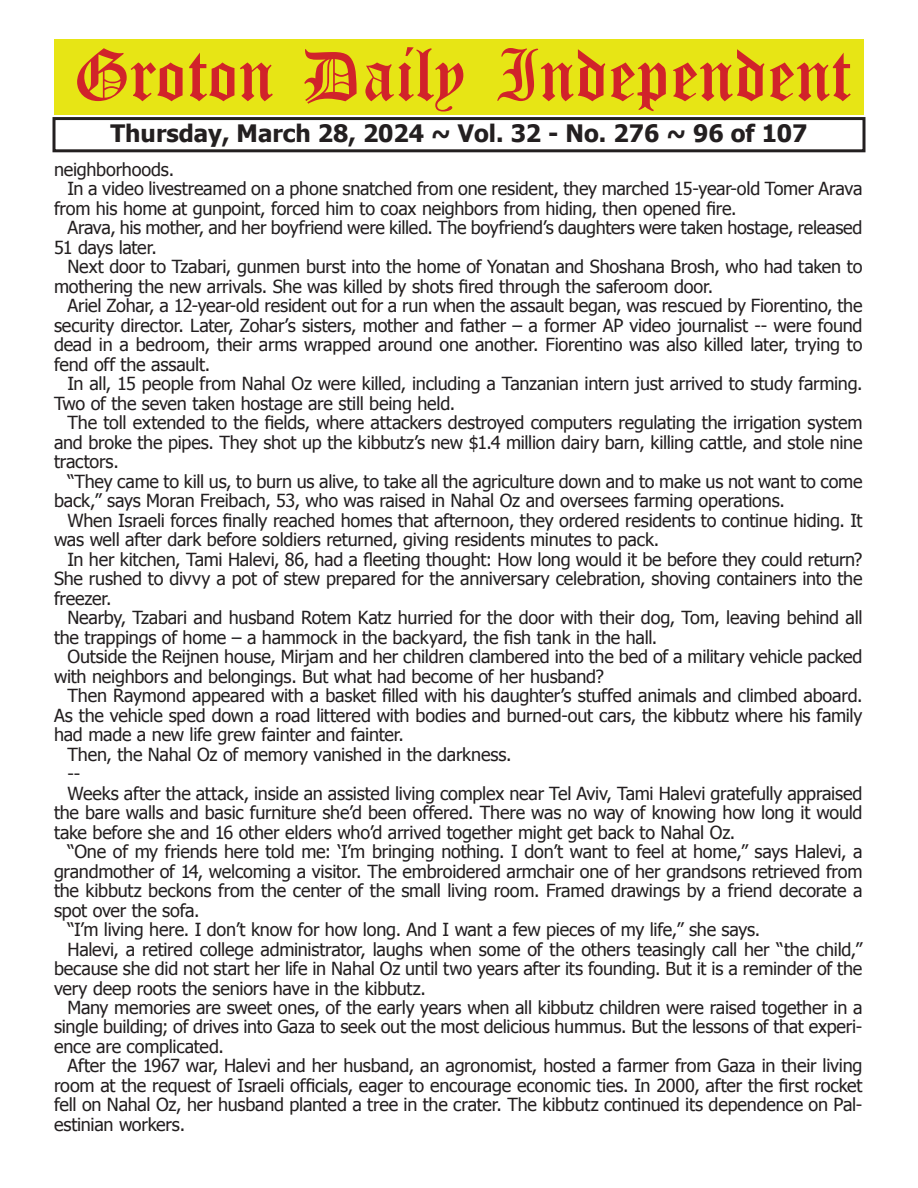
<style>
.page{position:relative;width:918px;height:1188px;background:#fff}
.page>*{position:absolute;margin:0;border:0;box-sizing:border-box;transform-origin:0 0}
.t1{font:54px "Old English Five";color:#d1232a}
.t2{font:700 24px "Tahoma";color:#231f20}
.t3{font:18px "Tahoma";letter-spacing:-.01em;color:#231f20}
</style>
<div class="page">
<div style="left:52px;top:117px;width:814px;height:35px;border:3px solid #231f20"></div>
<div style="left:54px;top:40px;width:810px;height:75px;background:#e7e515"></div>
<h1 class="t1" style="left:73px;top:50px;width:779px">Groton Daily Independent</h1>
<h2 class="t2" style="left:111px;top:116px;width:698px">Thursday, March 28, 2024 ~ Vol. 32 - No. 276 ~ 96 of 107</h2>
<p class="t3" style="left:54px;top:157px;width:122px">neighborhoods.</p>
<p class="t3" style="left:68px;top:177px;width:797px">In a video livestreamed on a phone snatched from one resident, they marched 15-year-old Tomer Arava</p>
<p class="t3" style="left:54px;top:196px;width:684px">from his home at gunpoint, forced him to coax neighbors from hiding, then opened fire.</p>
<p class="t3" style="left:68px;top:216px;width:796px">Arava, his mother, and her boyfriend were killed. The boyfriend’s daughters were taken hostage, released</p>
<p class="t3" style="left:54px;top:235px;width:104px">51 days later.</p>
<p class="t3" style="left:68px;top:255px;width:797px">Next door to Tzabari, gunmen burst into the home of Yonatan and Shoshana Brosh, who had taken to</p>
<p class="t3" style="left:54px;top:274px;width:661px">mothering the new arrivals. She was killed by shots fired through the saferoom door.</p>
<p class="t3" style="left:68px;top:294px;width:797px">Ariel Zohar, a 12-year-old resident out for a run when the assault began, was rescued by Fiorentino, the</p>
<p class="t3" style="left:54px;top:313px;width:810px">security director. Later, Zohar’s sisters, mother and father – a former AP video journalist -- were found</p>
<p class="t3" style="left:54px;top:333px;width:810px">dead in a bedroom, their arms wrapped around one another. Fiorentino was also killed later, trying to</p>
<p class="t3" style="left:54px;top:352px;width:158px">fend off the assault.</p>
<p class="t3" style="left:68px;top:372px;width:797px">In all, 15 people from Nahal Oz were killed, including a Tanzanian intern just arrived to study farming.</p>
<p class="t3" style="left:54px;top:391px;width:403px">Two of the seven taken hostage are still being held.</p>
<p class="t3" style="left:68px;top:411px;width:796px">The toll extended to the fields, where attackers destroyed computers regulating the irrigation system</p>
<p class="t3" style="left:54px;top:430px;width:810px">and broke the pipes. They shot up the kibbutz’s new $1.4 million dairy barn, killing cattle, and stole nine</p>
<p class="t3" style="left:54px;top:450px;width:66px">tractors.</p>
<p class="t3" style="left:68px;top:469px;width:797px">“They came to kill us, to burn us alive, to take all the agriculture down and to make us not want to come</p>
<p class="t3" style="left:54px;top:489px;width:732px">back,” says Moran Freibach, 53, who was raised in Nahal Oz and oversees farming operations.</p>
<p class="t3" style="left:68px;top:508px;width:796px">When Israeli forces finally reached homes that afternoon, they ordered residents to continue hiding. It</p>
<p class="t3" style="left:54px;top:528px;width:607px">was well after dark before soldiers returned, giving residents minutes to pack.</p>
<p class="t3" style="left:68px;top:547px;width:797px">In her kitchen, Tami Halevi, 86, had a fleeting thought: How long would it be before they could return?</p>
<p class="t3" style="left:54px;top:567px;width:810px">She rushed to divvy a pot of stew prepared for the anniversary celebration, shoving containers into the</p>
<p class="t3" style="left:54px;top:586px;width:59px">freezer.</p>
<p class="t3" style="left:68px;top:606px;width:797px">Nearby, Tzabari and husband Rotem Katz hurried for the door with their dog, Tom, leaving behind all</p>
<p class="t3" style="left:54px;top:625px;width:605px">the trappings of home – a hammock in the backyard, the fish tank in the hall.</p>
<p class="t3" style="left:68px;top:645px;width:797px">Outside the Reijnen house, Mirjam and her children clambered into the bed of a military vehicle packed</p>
<p class="t3" style="left:54px;top:664px;width:552px">with neighbors and belongings. But what had become of her husband?</p>
<p class="t3" style="left:68px;top:683px;width:797px">Then Raymond appeared with a basket filled with his daughter’s stuffed animals and climbed aboard.</p>
<p class="t3" style="left:54px;top:703px;width:810px">As the vehicle sped down a road littered with bodies and burned-out cars, the kibbutz where his family</p>
<p class="t3" style="left:54px;top:722px;width:352px">had made a new life grew fainter and fainter.</p>
<p class="t3" style="left:68px;top:742px;width:446px">Then, the Nahal Oz of memory vanished in the darkness.</p>
<p class="t3" style="left:68px;top:761px;width:14px">--</p>
<p class="t3" style="left:68px;top:781px;width:797px">Weeks after the attack, inside an assisted living complex near Tel Aviv, Tami Halevi gratefully appraised</p>
<p class="t3" style="left:54px;top:800px;width:810px">the bare walls and basic furniture she’d been offered. There was no way of knowing how long it would</p>
<p class="t3" style="left:54px;top:820px;width:683px">take before she and 16 other elders who’d arrived together might get back to Nahal Oz.</p>
<p class="t3" style="left:68px;top:839px;width:797px">“One of my friends here told me: ‘I’m bringing nothing. I don’t want to feel at home,” says Halevi, a</p>
<p class="t3" style="left:54px;top:859px;width:810px">grandmother of 14, welcoming a visitor. The embroidered armchair one of her grandsons retrieved from</p>
<p class="t3" style="left:54px;top:878px;width:810px">the kibbutz beckons from the center of the small living room. Framed drawings by a friend decorate a</p>
<p class="t3" style="left:54px;top:898px;width:147px">spot over the sofa.</p>
<p class="t3" style="left:68px;top:917px;width:694px">“I’m living here. I don’t know for how long. And I want a few pieces of my life,” she says.</p>
<p class="t3" style="left:68px;top:937px;width:797px">Halevi, a retired college administrator, laughs when some of the others teasingly call her “the child,”</p>
<p class="t3" style="left:54px;top:956px;width:810px">because she did not start her life in Nahal Oz until two years after its founding. But it is a reminder of the</p>
<p class="t3" style="left:54px;top:976px;width:373px">very deep roots the seniors have in the kibbutz.</p>
<p class="t3" style="left:68px;top:995px;width:796px">Many memories are sweet ones, of the early years when all kibbutz children were raised together in a</p>
<p class="t3" style="left:54px;top:1015px;width:810px">single building; of drives into Gaza to seek out the most delicious hummus. But the lessons of that experi-</p>
<p class="t3" style="left:54px;top:1034px;width:171px">ence are complicated.</p>
<p class="t3" style="left:68px;top:1054px;width:797px">After the 1967 war, Halevi and her husband, an agronomist, hosted a farmer from Gaza in their living</p>
<p class="t3" style="left:54px;top:1073px;width:810px">room at the request of Israeli officials, eager to encourage economic ties. In 2000, after the first rocket</p>
<p class="t3" style="left:54px;top:1093px;width:810px">fell on Nahal Oz, her husband planted a tree in the crater. The kibbutz continued its dependence on Pal-</p>
<p class="t3" style="left:54px;top:1112px;width:133px">estinian workers.</p>
</div>
